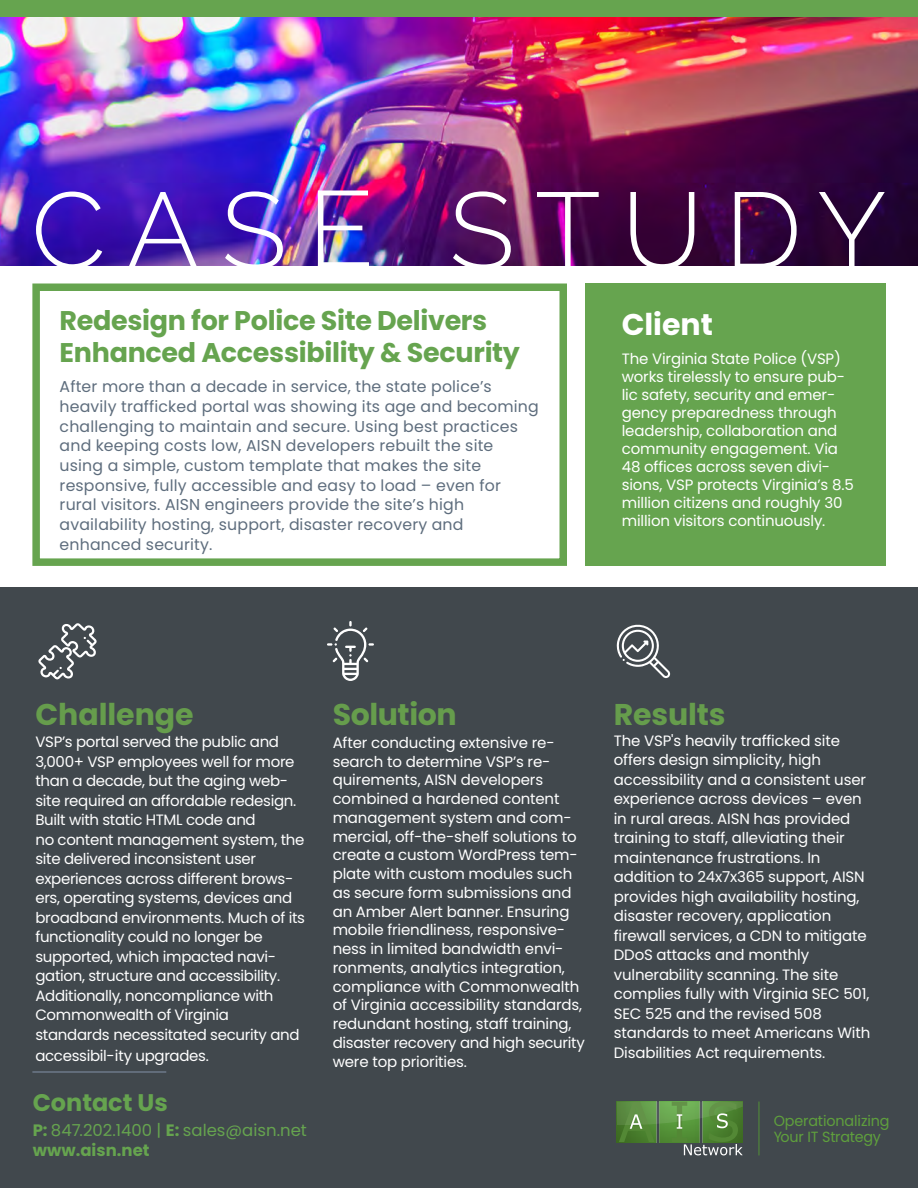
<style>
.page{position:relative;width:918px;height:1188px;background:#fff}
.page>*{position:absolute;margin:0;border:0;box-sizing:border-box;transform-origin:0 0}
.t1{font:300 108px "Raleway";letter-spacing:.195em;color:#fff}
.t2{font:700 30px "Poppins";letter-spacing:-.005em;color:#669d4c}
.t3{font:700 30px "Poppins";color:#fff}
.t4{font:700 27px/31.5px "Poppins";letter-spacing:-.01em;color:#66a44f}
.t5{font:700 24px "Poppins";color:#66a44f}
.t6{font:16.5px/19.8px "Poppins";color:#66a44f}
.t7{font:15.75px/19.6px "Poppins";letter-spacing:.01em;color:#5e6d7d}
.t8{font:15px/19.5px "Poppins";letter-spacing:-.01em;color:#fff}
.t9{font:14.7px/16.8px "Poppins";letter-spacing:-.01em;color:#5fa03d}
.s1{font-weight:700}
</style>
<div class="page">
<img style="left:0;top:16px;width:918px;height:250px">
<div style="left:585px;top:284px;width:301px;height:282px;background:#66a44f"></div>
<div style="left:0;top:588px;width:918px;height:600px;background:#41484d"></div>
<svg style="left:617px;top:1102px;width:126px;height:53px"></svg>
<hr style="left:759px;top:1102px;width:1px;height:53px;background:#539037">
<div style="left:0;top:0;width:918px;height:16px;background:#66a44f"></div>
<div style="left:32px;top:284px;width:535px;height:282px;border:8px solid #66a44f"></div>
<svg style="left:327px;top:621px;width:47px;height:60px"></svg>
<svg style="left:38px;top:623px;width:59px;height:56px"></svg>
<svg style="left:616px;top:624px;width:55px;height:54px"></svg>
<hr style="left:32px;top:1071px;width:134px;height:2px;background:#6d798a">
<h1 class="t1" style="left:31px;top:168px;width:857px">CASE STUDY</h1>
<h3 class="t4" style="left:60px;top:305px;width:462px">Redesign for Police Site Delivers<br>Enhanced Accessibility &amp; Security</h3>
<p class="t7" style="left:60px;top:377px;width:481px">After more than a decade in service, the state police’s heavily trafficked portal was showing its age and becoming challenging to maintain and secure. Using best practices and keeping costs low, AISN developers rebuilt the site using a simple, custom template that makes the site responsive, fully accessible and easy to load – even for rural visitors. AISN engineers provide the site’s high availability hosting, support, disaster recovery and enhanced security.</p>
<h2 class="t3" style="left:622px;top:307px;width:93px">Client</h2>
<p class="t8" style="left:622px;top:350px;width:234px;line-height:18px">The Virginia State Police (VSP) works tirelessly to ensure pub&shy;lic safety, security and emer&shy;gency preparedness through leadership, collaboration and community engagement. Via<br>48 offices across seven divi&shy;sions, VSP protects Virginia’s 8.5 million citizens and roughly 30 million visitors continuously.</p>
<h2 class="t2" style="left:35px;top:698px;width:160px">Challenge</h2>
<p class="t8" style="left:35px;top:732px;width:271px">VSP’s portal served the public and 3,000+ VSP employees well for more than a decade, but the aging web&shy;site required an affordable redesign.<br>Built with static HTML code and<br>no content management system, the site delivered inconsistent user experiences across different brows&shy;ers, operating systems, devices and broadband environments. Much of its functionality could no longer be supported, which impacted navi&shy;gation, structure and accessibility.<br>Additionally, noncompliance with Commonwealth of Virginia standards necessitated security and</p>
<p class="t8" style="left:35px;top:1046px;width:175px">accessibil-ity upgrades.</p>
<h3 class="t5" style="left:33px;top:1089px;width:137px">Contact Us</h3>
<p class="t6" style="left:33px;top:1120px;width:276px"><span class="s1">P:</span> 847.202.1400 | <span class="s1">E:</span> sales@aisn.net <span class="s1">www.aisn.net</span></p>
<h2 class="t2" style="left:333px;top:698px;width:126px">Solution</h2>
<p class="t8" style="left:333px;top:733px;width:254px;line-height:18.8px">After conducting extensive re&shy;search to determine VSP’s re&shy;quirements, AISN developers combined a hardened content management system and com&shy;mercial, off-the-shelf solutions to create a custom WordPress tem&shy;plate with custom modules such as secure form submissions and an Amber Alert banner. Ensuring mobile friendliness, responsive&shy;ness in limited bandwidth envi&shy;ronments, analytics integration, compliance with Commonwealth of Virginia accessibility standards, redundant hosting, staff training, disaster recovery and high security were top priorities.</p>
<h2 class="t2" style="left:614px;top:698px;width:113px">Results</h2>
<p class="t8" style="left:614px;top:731px;width:258px">The VSP's heavily trafficked site offers design simplicity, high accessibility and a consistent user experience across devices – even in rural areas. AISN has provided training to staff, alleviating their maintenance frustrations. In addition to 24x7x365 support, AISN provides high availability hosting, disaster recovery, application firewall services, a CDN to mitigate DDoS attacks and monthly vulnerability scanning. The site complies fully with Virginia SEC 501, SEC 525 and the revised 508 standards to meet Americans With Disabilities Act requirements.</p>
<p class="t9" style="left:774px;top:1112px;width:117px">Operationalizing<br>Your IT Strategy</p>
</div>
